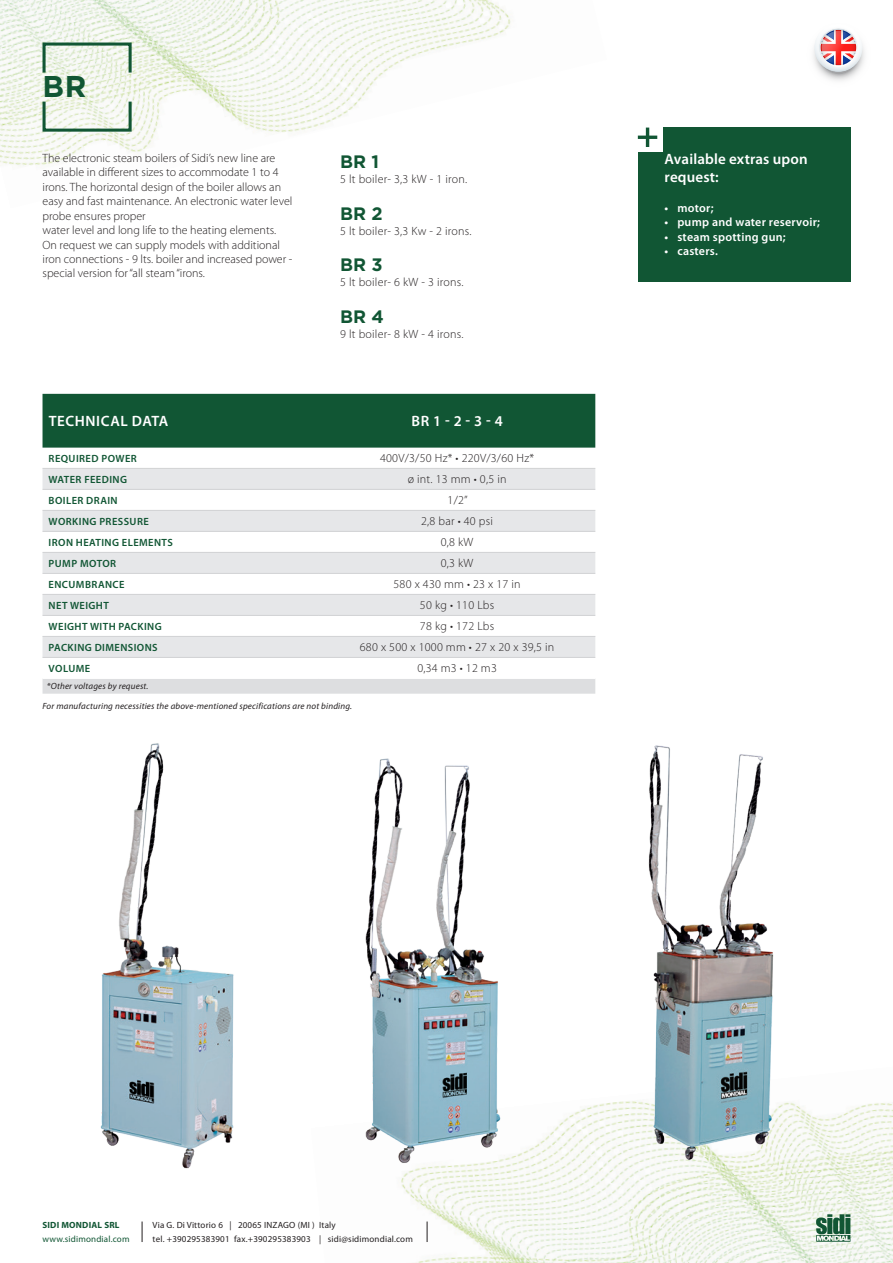
<style>
.page{position:relative;width:893px;height:1263px;background:#fff}
.page>*{position:absolute;margin:0;border:0;box-sizing:border-box;transform-origin:0 0}
.t1{font:700 30px "Gotham";color:#115634}
.t2{font:700 18px "Gotham";color:#115634}
.descrizioni{font:600 15px/18px "Myriad Pro";letter-spacing:.01em;color:#fff}
.titoli_tabella_intes{font:600 15px "Myriad Pro";letter-spacing:.04em;color:#fff}
.descrizioni_tabella{font:300 12px/14.4px "Myriad Pro";color:#231f20}
.descrizioni_tabella-2{font:300 12px "Myriad Pro";letter-spacing:.02em;color:#231f20}
.t3{font:600 12px "Myriad Pro";letter-spacing:.02em;color:#fff}
.Colonna_Dati_Tecnici{font:600 10.5px "Myriad Pro";letter-spacing:.04em;color:#115634}
.note_tabella{font:italic 9px "Myriad Pro";letter-spacing:.02em;color:#231f20}
.t4{font:9px/13.5px "Myriad Pro";letter-spacing:.02em;color:#231f20}
.t5{font:9px "Myriad Pro";letter-spacing:.02em;color:#115634}
.t6{font:700 9px "Myriad Pro";letter-spacing:.02em;color:#115634}
</style>
<div class="page">
<img style="left:415px;top:1101px;width:478px;height:162px">
<img style="left:0;top:0;width:511px;height:167px">
<svg style="left:805px;top:21px;width:67px;height:67px"></svg>
<svg style="left:814px;top:24px;width:48px;height:48px"></svg>
<svg style="left:821px;top:30px;width:35px;height:35px"></svg>
<svg style="left:822px;top:31px;width:33px;height:33px"></svg>
<svg style="left:142px;top:1221px;width:1px;height:21px"></svg>
<svg style="left:427px;top:1221px;width:1px;height:21px"></svg>
<svg style="left:816px;top:1214px;width:34px;height:28px"></svg>
<img style="left:631px;top:745px;width:171px;height:421px">
<img style="left:100px;top:743px;width:134px;height:426px">
<img style="left:365px;top:758px;width:233px;height:446px">
<div style="left:638px;top:128px;width:212px;height:154px;background:#115634"></div>
<div style="left:43px;top:43px;width:89px;height:31px;border:3px solid #115634"></div>
<div style="left:43px;top:100px;width:89px;height:32px;border:3px solid #115634"></div>
<div style="left:633px;top:122px;width:29px;height:30px;background:#fff"></div>
<svg style="left:638px;top:128px;width:19px;height:19px"></svg>
<div style="left:43px;top:394px;width:552px;height:54px;background:#115634"></div>
<svg style="left:43px;top:469px;width:552px;height:188px;fill:#e6e7e9"></svg>
<div style="left:43px;top:679px;width:552px;height:15px;background:#dddee0"></div>
<hr style="left:43px;top:468px;width:276px;height:1px;background:#d1d2d4">
<hr style="left:319px;top:468px;width:276px;height:1px;background:#d1d2d4">
<hr style="left:43px;top:489px;width:276px;height:1px;background:#d1d2d4">
<hr style="left:319px;top:489px;width:276px;height:1px;background:#d1d2d4">
<hr style="left:43px;top:510px;width:276px;height:1px;background:#d1d2d4">
<hr style="left:319px;top:510px;width:276px;height:1px;background:#d1d2d4">
<hr style="left:43px;top:531px;width:276px;height:1px;background:#d1d2d4">
<hr style="left:319px;top:531px;width:276px;height:1px;background:#d1d2d4">
<hr style="left:43px;top:552px;width:276px;height:1px;background:#d1d2d4">
<hr style="left:319px;top:552px;width:276px;height:1px;background:#d1d2d4">
<hr style="left:43px;top:573px;width:276px;height:1px;background:#d1d2d4">
<hr style="left:319px;top:573px;width:276px;height:1px;background:#d1d2d4">
<hr style="left:43px;top:594px;width:276px;height:1px;background:#d1d2d4">
<hr style="left:319px;top:594px;width:276px;height:1px;background:#d1d2d4">
<hr style="left:43px;top:615px;width:276px;height:1px;background:#d1d2d4">
<hr style="left:319px;top:615px;width:276px;height:1px;background:#d1d2d4">
<hr style="left:43px;top:636px;width:276px;height:1px;background:#d1d2d4">
<hr style="left:319px;top:636px;width:276px;height:1px;background:#d1d2d4">
<hr style="left:43px;top:657px;width:276px;height:1px;background:#d1d2d4">
<hr style="left:319px;top:657px;width:276px;height:1px;background:#d1d2d4">
<p class="t1" style="left:43px;top:69px;width:45px">BR</p>
<p class="descrizioni_tabella" style="left:43px;top:151px;width:251px">The electronic steam boilers of Sidi’s new line are available in different sizes to accommodate 1 to 4 irons. The horizontal design of the boiler allows an easy and fast maintenance. An electronic water level probe ensures proper<br>water level and long life to the heating elements.<br>On request we can supply models with additional iron connections - 9 lts. boiler and increased power - special version for “all steam “irons.</p>
<h2 class="t2" style="left:340px;top:151px;width:41px">BR 1</h2>
<p class="descrizioni_tabella-2" style="left:340px;top:172px;width:129px">5 lt boiler- 3,3 kW - 1 iron.</p>
<h2 class="t2" style="left:340px;top:203px;width:44px">BR 2</h2>
<p class="descrizioni_tabella-2" style="left:340px;top:224px;width:133px">5 lt boiler- 3,3 Kw - 2 irons.</p>
<h2 class="t2" style="left:340px;top:254px;width:44px">BR 3</h2>
<p class="descrizioni_tabella-2" style="left:340px;top:276px;width:125px">5 lt boiler- 6 kW - 3 irons.</p>
<h2 class="t2" style="left:340px;top:306px;width:45px">BR 4</h2>
<p class="descrizioni_tabella-2" style="left:340px;top:327px;width:125px">9 lt boiler- 8 kW - 4 irons.</p>
<p class="titoli_tabella_intes" style="left:49px;top:413px;width:121px">TECHNICAL DATA</p>
<p class="titoli_tabella_intes" style="left:412px;top:413px;width:93px">BR 1 - 2 - 3 - 4</p>
<p class="Colonna_Dati_Tecnici" style="left:49px;top:452px;width:90px">REQUIRED POWER</p>
<p class="descrizioni_tabella-2" style="left:380px;top:452px;width:156px">400V/3/50 Hz* • 220V/3/60 Hz*</p>
<p class="Colonna_Dati_Tecnici" style="left:49px;top:473px;width:80px">WATER FEEDING</p>
<p class="descrizioni_tabella" style="left:408px;top:472px;width:100px">ø int. 13 mm • 0,5 in</p>
<p class="Colonna_Dati_Tecnici" style="left:49px;top:494px;width:71px">BOILER DRAIN</p>
<p class="descrizioni_tabella" style="left:448px;top:493px;width:22px">1/2”</p>
<p class="Colonna_Dati_Tecnici" style="left:49px;top:515px;width:102px">WORKING PRESSURE</p>
<p class="descrizioni_tabella" style="left:421px;top:514px;width:73px">2,8 bar • 40 psi</p>
<p class="Colonna_Dati_Tecnici" style="left:49px;top:536px;width:126px">IRON HEATING ELEMENTS</p>
<p class="descrizioni_tabella" style="left:441px;top:535px;width:34px">0,8 kW</p>
<p class="Colonna_Dati_Tecnici" style="left:49px;top:557px;width:69px">PUMP MOTOR</p>
<p class="descrizioni_tabella" style="left:441px;top:556px;width:34px">0,3 kW</p>
<p class="Colonna_Dati_Tecnici" style="left:49px;top:578px;width:78px">ENCUMBRANCE</p>
<p class="descrizioni_tabella-2" style="left:393px;top:578px;width:129px">580 x 430 mm • 23 x 17 in</p>
<p class="Colonna_Dati_Tecnici" style="left:49px;top:599px;width:62px">NET WEIGHT</p>
<p class="descrizioni_tabella-2" style="left:420px;top:599px;width:76px">50 kg • 110 Lbs</p>
<p class="Colonna_Dati_Tecnici" style="left:49px;top:620px;width:115px">WEIGHT WITH PACKING</p>
<p class="descrizioni_tabella-2" style="left:420px;top:620px;width:76px">78 kg • 172 Lbs</p>
<p class="Colonna_Dati_Tecnici" style="left:49px;top:641px;width:111px">PACKING DIMENSIONS</p>
<p class="descrizioni_tabella-2" style="left:360px;top:641px;width:196px">680 x 500 x 1000 mm • 27 x 20 x 39,5 in</p>
<p class="Colonna_Dati_Tecnici" style="left:49px;top:662px;width:43px">VOLUME</p>
<p class="descrizioni_tabella" style="left:417px;top:661px;width:81px">0,34 m3 • 12 m3</p>
<p class="note_tabella" style="left:47px;top:681px;width:103px">*Other voltages by request.</p>
<p class="note_tabella" style="left:43px;top:701px;width:311px">For manufacturing necessities the above-mentioned specifications are not binding.</p>
<p class="descrizioni" style="left:665px;top:151px;width:145px">Available extras upon request:</p>
<p class="t3" style="left:665px;top:201px;width:50px">• motor;</p>
<p class="t3" style="left:665px;top:215px;width:157px">• pump and water reservoir;</p>
<p class="t3" style="left:665px;top:230px;width:123px">• steam spotting gun;</p>
<p class="t3" style="left:665px;top:244px;width:55px">• casters.</p>
<p class="t6" style="left:43px;top:1220px;width:78px">SIDI MONDIAL SRL</p>
<p class="t5" style="left:43px;top:1234px;width:88px">www.sidimondial.com</p>
<p class="t4" style="left:153px;top:1218px;width:262px">Via G. Di Vittorio 6 | 20065 INZAGO (MI ) Italy<br>tel. +390295383901 fax.+390295383903 | sidi@sidimondial.com</p>
</div>
